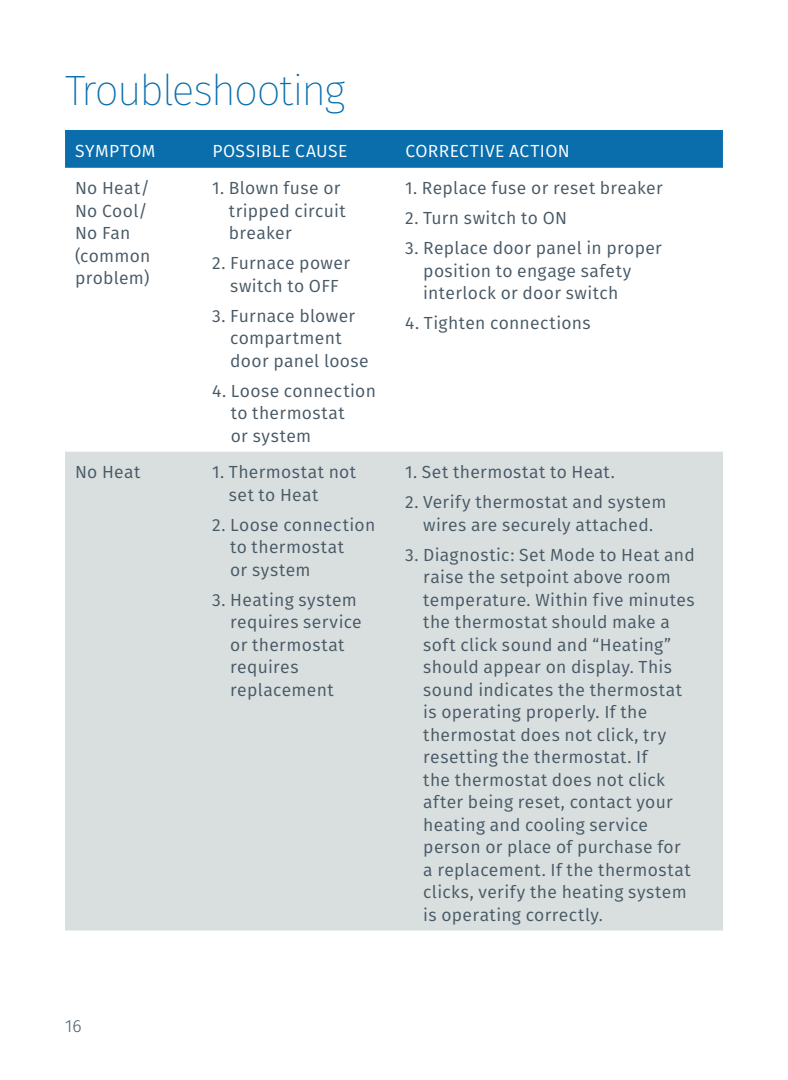
<style>
.page{position:relative;width:788px;height:1080px;background:#fff}
.page>*{position:absolute;margin:0;border:0;box-sizing:border-box;transform-origin:0 0}
.t1{font:200 42.5px "Fira Sans";letter-spacing:-.04em;color:#0a6ead}
.Table{font:17.5px/22.5px "Fira Sans";letter-spacing:.02em;color:#475865}
.Table_Head{font:17.5px "Fira Sans";letter-spacing:.025em;color:#fff}
.t2{font:300 17.5px "Fira Sans";color:#475865}
</style>
<div class="page">
<div style="left:65px;top:130px;width:657px;height:38px;background:#0a6ead"></div>
<div style="left:65px;top:452px;width:657px;height:479px;background:#d9dfdf"></div>
<p class="t1" style="left:65px;top:60px;width:282px">Troubleshooting</p>
<p class="Table_Head" style="left:75px;top:138px;width:82px">SYMPTOM</p>
<p class="Table_Head" style="left:212px;top:138px;width:136px">POSSIBLE CAUSE</p>
<p class="Table_Head" style="left:405px;top:138px;width:166px">CORRECTIVE ACTION</p>
<p class="Table" style="left:75px;top:176px;width:77px">No Heat/<br>No Cool/<br>No Fan (common problem)</p>
<p class="Table" style="left:229px;top:176px;width:118px;text-indent:-17px">1. Blown fuse or tripped circuit breaker</p>
<p class="Table" style="left:405px;top:176px;width:259px">1. Replace fuse or reset breaker</p>
<p class="Table" style="left:405px;top:206px;width:163px">2. Turn switch to ON</p>
<p class="Table" style="left:423px;top:236px;width:240px;text-indent:-18px">3. Replace door panel in proper position to engage safety interlock or door switch</p>
<p class="Table" style="left:405px;top:311px;width:187px">4. Tighten connections</p>
<p class="Table" style="left:212px;top:251px;width:139px;text-align:center">2. Furnace power switch to OFF</p>
<p class="Table" style="left:230px;top:304px;width:140px;text-indent:-18px">3. Furnace blower compartment door panel loose</p>
<p class="Table" style="left:231px;top:379px;width:147px;text-indent:-19px">4. Loose connection to thermostat<br>or system</p>
<p class="Table" style="left:75px;top:460px;width:67px">No Heat</p>
<p class="Table" style="left:229px;top:460px;width:129px;text-indent:-17px">1. Thermostat not set to Heat</p>
<p class="Table" style="left:230px;top:513px;width:147px;text-indent:-18px">2. Loose connection to thermostat<br>or system</p>
<p class="Table" style="left:230px;top:588px;width:133px;text-indent:-18px">3. Heating system requires service or thermostat requires replacement</p>
<p class="Table" style="left:405px;top:460px;width:211px">1. Set thermostat to Heat.</p>
<p class="Table" style="left:405px;top:490px;width:262px;text-align:center">2. Verify thermostat and system wires are securely attached.</p>
<p class="Table" style="left:423px;top:543px;width:273px;text-indent:-18px">3. Diagnostic: Set Mode to Heat and raise the setpoint above room temperature. Within five minutes the thermostat should make a soft click sound and “Heating” should appear on display. This sound indicates the thermostat is operating properly. If the thermostat does not click, try resetting the thermostat. If<br>the thermostat does not click after being reset, contact your heating and cooling service person or place of purchase for<br>a replacement. If the thermostat clicks, verify the heating system is operating correctly.</p>
<p class="t2" style="left:65px;top:1013px;width:18px">16</p>
</div>
